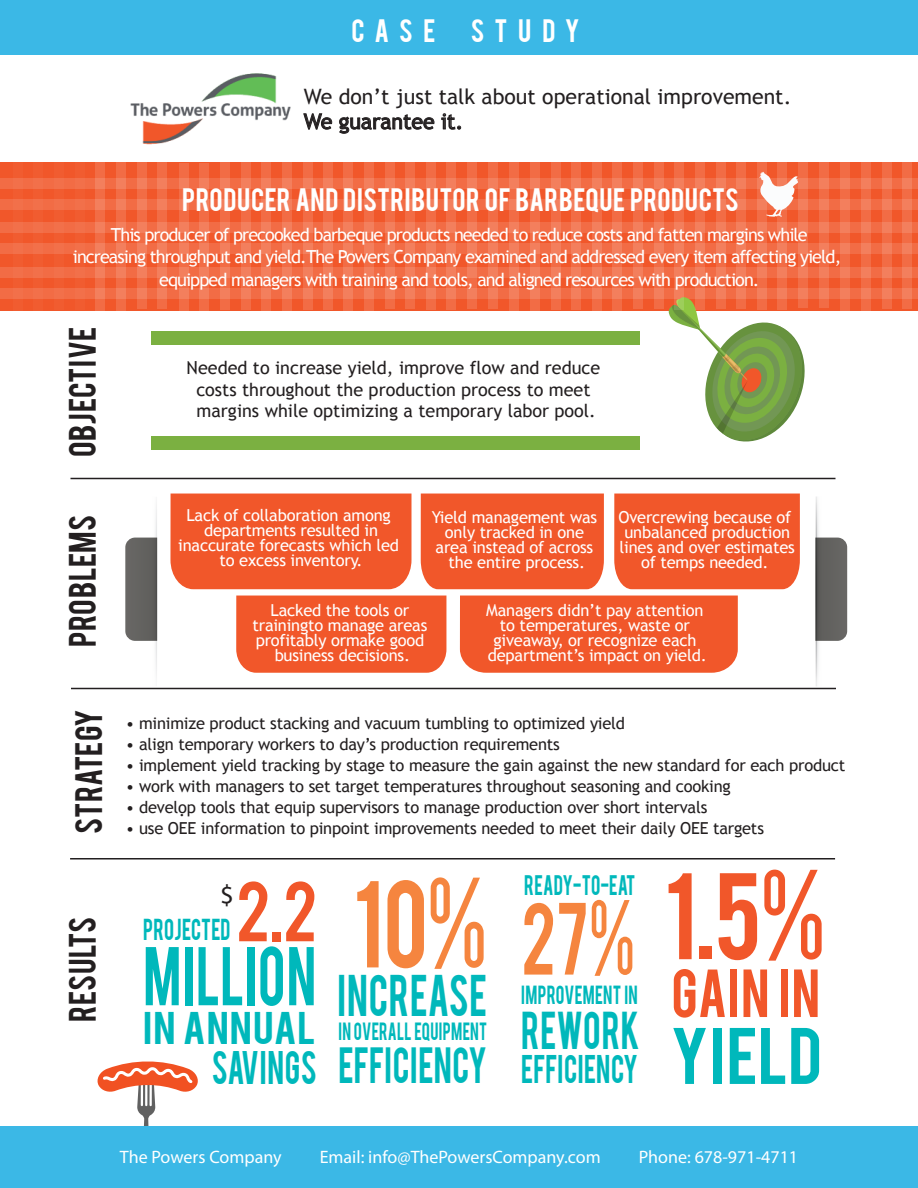
<style>
.page{position:relative;width:918px;height:1188px;background:#fff}
.page>*{position:absolute;margin:0;border:0;box-sizing:border-box;transform-origin:0 0}
.t1{font:96.9px "Bebas";color:#f5853f;scale:.88 1}
.t2{font:96.45px "Bebas";color:#f1572a;scale:.96 1}
.t3{font:80.55px "Bebas";color:#f5853f;scale:.82 1}
.t4{font:67.2px "Bebas";color:#f1572a;scale:.96 1}
.t5{font:65.4px "Bebas";letter-spacing:.025em;color:#00b8bb;scale:.81 1}
.t6{font:62.85px "Bebas";letter-spacing:.005em;color:#00b8bb;scale:1.05 1}
.t7{font:53.4px "Bebas";letter-spacing:.025em;color:#f1572a;scale:.95 1}
.t8{font:46.2px "Bebas";letter-spacing:.02em;color:#00b8bb;scale:.81 1}
.t9{font:41.85px "Bebas";letter-spacing:.02em;color:#00b8bb;scale:.81 1}
.t10{font:40.05px "Bebas";color:#00b8bb;scale:.81 1}
.t11{font:37.05px "Bebas";letter-spacing:.02em;color:#00b8bb;scale:.81 1}
.t12{font:36px "Bebas";letter-spacing:.025em;color:#00b8bb;scale:1.11 1}
.t13{font:31.5px "Bebas";color:#00b8bb;scale:.81 1}
.t14{font:30px "Bebas";letter-spacing:.015em;color:#231f20}
.t15{font:27px "Myriad Pro";color:#231f20}
.t16{font:25.5px "Bebas";letter-spacing:.02em;color:#fff}
.t17{font:23.85px "Bebas";color:#00b8bb;scale:.81 1}
.t18{font:22.2px "Bebas";color:#00b8bb;scale:.81 1}
.t19{font:21.15px/25.5px "Trebuchet MS";color:#231f20}
.t20{font:20.7px "Bebas";letter-spacing:.015em;color:#00b8bb;scale:.81 1}
.t21{font:19.65px "Bebas";letter-spacing:.015em;color:#00b8bb;scale:.8 1}
.t22{font:18px/22.5px "Trebuchet MS";letter-spacing:-.05em;color:#fff;text-align:center}
.t23{font:18px/21.6px "Trebuchet MS";color:#231f20;text-align:center}
.t24{font:18px "Myriad Pro";color:#fff}
.t25{font:16.5px/15px "Trebuchet MS";letter-spacing:-.01em;color:#fff;text-align:center}
.t26{font:16.5px "Trebuchet MS";letter-spacing:-.01em;color:#231f20}
</style>
<div class="page">
<div style="left:0;top:162px;width:918px;height:149px;background:#f1572a"></div>
<div style="left:0;top:178px;width:918px;height:11px;background:#f26c45"></div>
<div style="left:0;top:199px;width:918px;height:11px;background:#f26c45"></div>
<div style="left:0;top:222px;width:918px;height:10px;background:#f26c45"></div>
<div style="left:0;top:243px;width:918px;height:11px;background:#f26c45"></div>
<div style="left:0;top:267px;width:918px;height:11px;background:#f26c45"></div>
<div style="left:0;top:288px;width:918px;height:10px;background:#f26c45"></div>
<svg style="left:97px;top:1061px;width:101px;height:65px"></svg>
<div style="left:460px;top:596px;width:278px;height:77px;background:#f1572a"></div>
<div style="left:614px;top:494px;width:186px;height:95px;background:#f1572a"></div>
<div style="left:421px;top:494px;width:183px;height:95px;background:#f1572a"></div>
<div style="left:236px;top:596px;width:210px;height:77px;background:#f1572a"></div>
<div style="left:0;top:1127px;width:918px;height:61px;background:#3bb8e6"></div>
<img style="left:130px;top:73px;width:161px;height:72px">
<svg style="left:303px;top:113px;width:29px;height:17px"></svg>
<svg style="left:339px;top:114px;width:95px;height:20px"></svg>
<svg style="left:441px;top:113px;width:20px;height:17px"></svg>
<div style="left:0;top:0;width:918px;height:55px;background:#3bb8e6"></div>
<div style="left:170px;top:494px;width:242px;height:95px;background:#f1572a"></div>
<svg style="left:125px;top:504px;width:32px;height:172px"></svg>
<svg style="left:815px;top:538px;width:1px;height:103px"></svg>
<svg style="left:816px;top:497px;width:32px;height:189px"></svg>
<svg style="left:668px;top:297px;width:143px;height:145px"></svg>
<div style="left:152px;top:436px;width:488px;height:14px;background:#7bb041"></div>
<div style="left:152px;top:331px;width:488px;height:14px;background:#7bb041"></div>
<svg style="left:766px;top:172px;width:33px;height:45px"></svg>
<hr style="left:70px;top:478px;width:766px;height:1px;background:#231f20">
<hr style="left:71px;top:688px;width:765px;height:1px;background:#231f20">
<hr style="left:70px;top:858px;width:765px;height:2px;background:#231f20">
<svg style="left:13px;top:232px;width:9px;height:67px"></svg>
<svg style="left:34px;top:232px;width:9px;height:67px"></svg>
<svg style="left:55px;top:232px;width:9px;height:67px"></svg>
<svg style="left:75px;top:232px;width:9px;height:67px"></svg>
<svg style="left:96px;top:162px;width:9px;height:148px"></svg>
<svg style="left:116px;top:162px;width:10px;height:148px"></svg>
<svg style="left:137px;top:162px;width:10px;height:147px"></svg>
<svg style="left:158px;top:162px;width:9px;height:147px"></svg>
<svg style="left:179px;top:163px;width:10px;height:148px"></svg>
<svg style="left:200px;top:163px;width:9px;height:148px"></svg>
<svg style="left:220px;top:162px;width:10px;height:148px"></svg>
<svg style="left:241px;top:162px;width:9px;height:148px"></svg>
<svg style="left:262px;top:162px;width:9px;height:149px"></svg>
<svg style="left:282px;top:162px;width:9px;height:149px"></svg>
<svg style="left:303px;top:162px;width:9px;height:147px"></svg>
<svg style="left:324px;top:162px;width:9px;height:147px"></svg>
<svg style="left:344px;top:162px;width:9px;height:148px"></svg>
<svg style="left:364px;top:162px;width:10px;height:148px"></svg>
<svg style="left:385px;top:162px;width:9px;height:147px"></svg>
<svg style="left:406px;top:162px;width:9px;height:147px"></svg>
<svg style="left:426px;top:162px;width:9px;height:148px"></svg>
<svg style="left:447px;top:162px;width:9px;height:148px"></svg>
<svg style="left:468px;top:162px;width:9px;height:147px"></svg>
<svg style="left:488px;top:162px;width:10px;height:147px"></svg>
<svg style="left:510px;top:162px;width:9px;height:149px"></svg>
<svg style="left:530px;top:162px;width:10px;height:149px"></svg>
<svg style="left:551px;top:162px;width:10px;height:147px"></svg>
<svg style="left:572px;top:162px;width:9px;height:147px"></svg>
<svg style="left:592px;top:162px;width:10px;height:148px"></svg>
<svg style="left:613px;top:162px;width:9px;height:148px"></svg>
<svg style="left:634px;top:162px;width:9px;height:147px"></svg>
<svg style="left:654px;top:162px;width:9px;height:147px"></svg>
<svg style="left:675px;top:162px;width:9px;height:148px"></svg>
<svg style="left:695px;top:162px;width:10px;height:148px"></svg>
<svg style="left:716px;top:162px;width:10px;height:147px"></svg>
<svg style="left:736px;top:162px;width:10px;height:147px"></svg>
<svg style="left:757px;top:162px;width:9px;height:147px"></svg>
<svg style="left:778px;top:162px;width:9px;height:147px"></svg>
<svg style="left:799px;top:162px;width:9px;height:146px"></svg>
<svg style="left:819px;top:162px;width:9px;height:146px"></svg>
<svg style="left:841px;top:162px;width:9px;height:148px"></svg>
<svg style="left:861px;top:162px;width:9px;height:148px"></svg>
<svg style="left:882px;top:162px;width:9px;height:147px"></svg>
<svg style="left:903px;top:162px;width:9px;height:147px"></svg>
<h3 class="t16" style="left:352px;top:13px;width:85px">CASE</h3>
<h3 class="t16" style="left:471px;top:13px;width:110px">STUDY</h3>
<p class="t19" style="left:304px;top:84px;width:489px">We don’t just talk about operational improvement.<br>We guarantee it.</p>
<h3 class="t16" style="left:182px;top:181px;width:558px">PRODUCER AND DISTRIBUTOR OF BARBEQUE PRODUCTS</h3>
<p class="t22" style="left:73px;top:223px;width:770px">This producer of precooked barbeque products needed to reduce costs and fatten margins while increasing throughput and yield.The Powers Company examined and addressed every item affecting yield, equipped managers with training and tools, and aligned resources with production.</p>
<h3 class="t14" style="left:61px;top:457px;width:132px;rotate:-90deg">OBJECTIVE</h3>
<h3 class="t14" style="left:61px;top:647px;width:133px;rotate:-90deg">PROBLEMS</h3>
<h3 class="t14" style="left:67px;top:834px;width:127px;rotate:-90deg">STRATEGY</h3>
<h3 class="t14" style="left:61px;top:1022px;width:107px;rotate:-90deg">RESULTS</h3>
<p class="t23" style="left:187px;top:357px;width:415px">Needed to increase yield, improve flow and reduce costs throughout the production process to meet margins while optimizing a temporary labor pool.</p>
<p class="t25" style="left:178px;top:508px;width:222px">Lack of collaboration among departments resulted in inaccurate forecasts which led to excess inventory.</p>
<p class="t25" style="left:432px;top:509px;width:167px">Yield management was only tracked in one area instead of across the entire process.</p>
<p class="t25" style="left:486px;top:603px;width:222px">Managers didn’t pay attention to temperatures, waste or giveaway, or recognize each department’s impact on yield.</p>
<p class="t25" style="left:618px;top:509px;width:178px">Overcrewing because of unbalanced production lines and over estimates of temps needed.</p>
<p class="t25" style="left:252px;top:603px;width:177px">Lacked the tools or trainingto manage areas profitably ormake good business decisions.</p>
<p class="t26" style="left:126px;top:714px;width:501px">• minimize product stacking and vacuum tumbling to optimized yield</p>
<p class="t26" style="left:126px;top:735px;width:436px">• align temporary workers to day’s production requirements</p>
<p class="t26" style="left:126px;top:756px;width:721px">• implement yield tracking by stage to measure the gain against the new standard for each product</p>
<p class="t26" style="left:126px;top:777px;width:607px">• work with managers to set target temperatures throughout seasoning and cooking</p>
<p class="t26" style="left:126px;top:798px;width:583px">• develop tools that equip supervisors to manage production over short intervals</p>
<p class="t26" style="left:126px;top:819px;width:640px">• use OEE information to pinpoint improvements needed to meet their daily OEE targets</p>
<p class="t26" style="left:179px;top:801px;width:8px">.</p>
<h3 class="t4" style="left:236px;top:862px;width:86px">2.2</h3>
<h3 class="t5" style="left:143px;top:929px;width:215px">MILLION</h3>
<h3 class="t15" style="left:220px;top:878px;width:15px">$</h3>
<h3 class="t17" style="left:143px;top:912px;width:109px">PROJECTED</h3>
<h3 class="t12" style="left:143px;top:1002px;width:157px">IN ANNUAL</h3>
<h3 class="t11" style="left:212px;top:1040px;width:131px">SAVINGS</h3>
<h1 class="t1" style="left:353px;top:854px;width:154px">10%</h1>
<h3 class="t8" style="left:338px;top:962px;width:186px">INCREASE</h3>
<p class="t21" style="left:338px;top:1017px;width:188px">IN OVERALL EQUIPMENT</p>
<h3 class="t10" style="left:338px;top:1036px;width:185px">EFFICIENCY</h3>
<h3 class="t18" style="left:524px;top:869px;width:139px">READY-TO-EAT</h3>
<h3 class="t3" style="left:521px;top:880px;width:141px">27%</h3>
<p class="t20" style="left:521px;top:980px;width:145px">IMPROVEMENT IN</p>
<h3 class="t9" style="left:521px;top:1000px;width:148px">REWORK</h3>
<h3 class="t13" style="left:521px;top:1046px;width:146px">EFFICIENCY</h3>
<h2 class="t2" style="left:664px;top:846px;width:170px">1.5%</h2>
<h3 class="t7" style="left:671px;top:954px;width:158px">GAIN IN</h3>
<h3 class="t6" style="left:670px;top:1010px;width:146px">YIELD</h3>
<p class="t24" style="left:120px;top:1146px;width:163px">The Powers Company</p>
<p class="t24" style="left:320px;top:1146px;width:282px">Email: info@ThePowersCompany.com</p>
<p class="t24" style="left:639px;top:1146px;width:161px">Phone: 678-971-4711</p>
</div>
